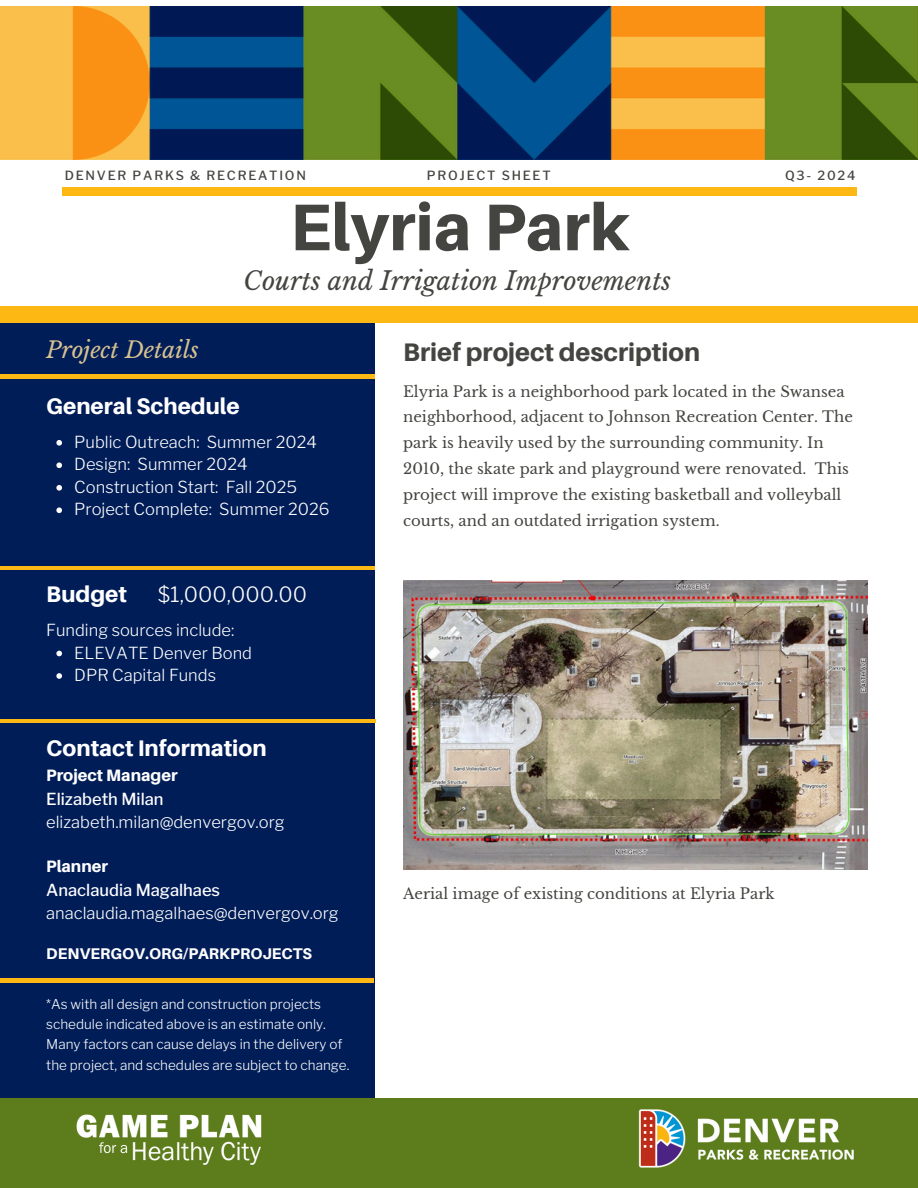
<style>
.page{position:relative;width:918px;height:1188px;background:#fff}
.page>*{position:absolute;margin:0;border:0;box-sizing:border-box;transform-origin:0 0}
.t1{font:800 66px "Aileron";color:#444440}
.t2{font:italic 25.35px "Libre Baskerville";color:#444440}
.t3{font:800 25.35px "Aileron";color:#444440}
.t4{font:800 22.5px "Aileron";color:#fff}
.t5{font:italic 22.5px "Libre Baskerville";color:#d7c190}
.t6{font:300 21px "Libre Franklin";color:#fefdfd}
.t7{font:300 16.5px "Libre Franklin";color:#fff}
.t8{font:300 16.5px "Libre Franklin";color:#fefdfd}
.t9{font:500 16.5px "Libre Franklin";color:#fff}
.t10{font:800 16.5px "Aileron";color:#fff}
.t11{font:800 15.45px "Aileron";color:#fefdfd}
.t12{font:300 15px/24.8px "Libre Franklin";color:#fefdfd}
.t13{font:14.85px/26px "Libre Baskerville";color:#444440}
.t14{font:300 13.5px/20.2px "Libre Franklin";color:#fefdfd}
.t15{font:500 12.6px "Libre Franklin";letter-spacing:.14em;color:#444440}
</style>
<div class="page">
<div style="left:0;top:315px;width:375px;height:790px;background:#001d58"></div>
<hr style="left:0;top:566px;width:375px;height:3px;background:#fdb813">
<hr style="left:0;top:719px;width:375px;height:3px;background:#fdb813">
<hr style="left:0;top:375px;width:375px;height:3px;background:#fdb813">
<img style="left:0;top:6px;width:918px;height:153px">
<div style="left:0;top:306px;width:918px;height:16px;background:#fdb813"></div>
<div style="left:63px;top:187px;width:794px;height:8px;background:#fdb813"></div>
<hr style="left:0;top:979px;width:374px;height:3px;background:#fdb813">
<div style="left:0;top:1098px;width:918px;height:90px;background:#5d7d1c"></div>
<img style="left:638px;top:1109px;width:216px;height:59px">
<img style="left:403px;top:580px;width:465px;height:289px">
<svg style="left:56px;top:440px;width:6px;height:6px"></svg>
<svg style="left:56px;top:462px;width:6px;height:6px"></svg>
<svg style="left:56px;top:485px;width:6px;height:6px"></svg>
<svg style="left:56px;top:507px;width:6px;height:6px"></svg>
<svg style="left:56px;top:650px;width:6px;height:6px"></svg>
<svg style="left:56px;top:673px;width:6px;height:6px"></svg>
<p class="t15" style="left:65px;top:168px;width:243px">DENVER PARKS &amp; RECREATION</p>
<p class="t15" style="left:427px;top:168px;width:125px">PROJECT SHEET</p>
<p class="t15" style="left:785px;top:168px;width:72px">Q3- 2024</p>
<h1 class="t1" style="left:290px;top:186px;width:341px">Elyria Park</h1>
<h2 class="t2" style="left:244px;top:265px;width:429px">Courts and Irrigation Improvements</h2>
<p class="t5" style="left:46px;top:336px;width:154px">Project Details</p>
<h2 class="t3" style="left:403px;top:336px;width:298px">Brief project description</h2>
<p class="t4" style="left:46px;top:392px;width:195px">General Schedule</p>
<p class="t8" style="left:74px;top:432px;width:244px">Public Outreach: Summer 2024</p>
<p class="t8" style="left:74px;top:454px;width:175px">Design: Summer 2024</p>
<p class="t7" style="left:74px;top:477px;width:224px">Construction Start: Fall 2025</p>
<p class="t7" style="left:74px;top:499px;width:257px">Project Complete: Summer 2026</p>
<p class="t4" style="left:46px;top:580px;width:82px">Budget</p>
<p class="t6" style="left:158px;top:581px;width:151px">$1,000,000.00</p>
<p class="t12" style="left:72px;top:614px;width:162px;text-indent:-25px">Funding sources include:<br>Legacy Fund / DPR CIP<br>Elevate Denver Bond</p>
<p class="t8" style="left:46px;top:620px;width:190px">Funding sources include:</p>
<p class="t8" style="left:74px;top:643px;width:179px">ELEVATE Denver Bond</p>
<p class="t8" style="left:74px;top:665px;width:143px">DPR Capital Funds</p>
<p class="t4" style="left:46px;top:735px;width:222px">Contact Information</p>
<p class="t10" style="left:46px;top:765px;width:133px">Project Manager</p>
<p class="t9" style="left:46px;top:789px;width:119px">Elizabeth Milan</p>
<p class="t7" style="left:46px;top:812px;width:240px">elizabeth.milan@denvergov.org</p>
<p class="t10" style="left:46px;top:856px;width:63px">Planner</p>
<p class="t9" style="left:46px;top:880px;width:175px">Anaclaudia Magalhaes</p>
<p class="t7" style="left:46px;top:904px;width:294px">anaclaudia.magalhaes@denvergov.org</p>
<p class="t11" style="left:46px;top:944px;width:267px">DENVERGOV.ORG/PARKPROJECTS</p>
<p class="t14" style="left:46px;top:994px;width:305px">*As with all design and construction projects schedule indicated above is an estimate only.<br>Many factors can cause delays in the delivery of the project, and schedules are subject to change.</p>
<p class="t13" style="left:403px;top:378px;width:451px">Elyria Park is a neighborhood park located in the Swansea neighborhood, adjacent to Johnson Recreation Center. The park is heavily used by the surrounding community. In 2010, the skate park and playground were renovated. This project will improve the existing basketball and volleyball courts, and an outdated irrigation system.</p>
<p class="t13" style="left:403px;top:881px;width:373px">Aerial image of existing conditions at Elyria Park</p>
</div>
